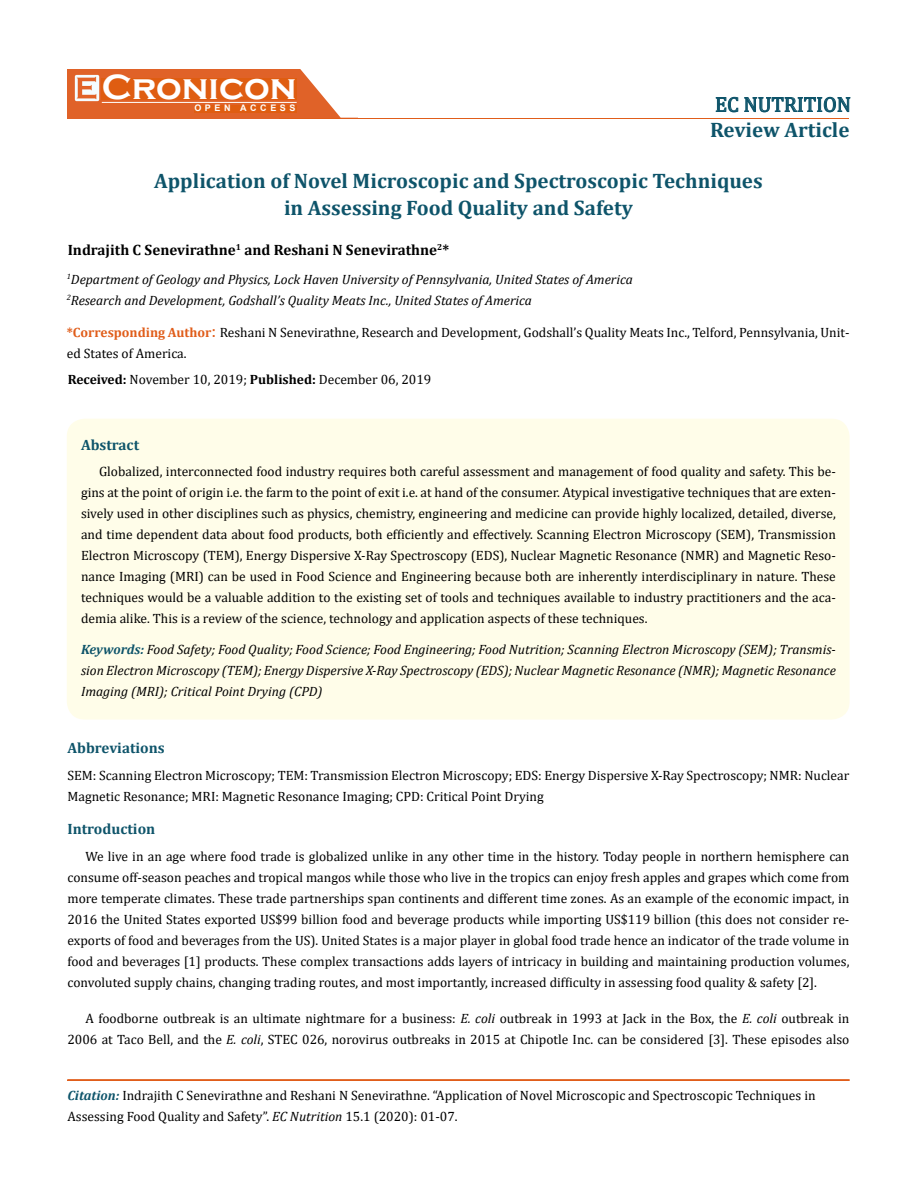
<style>
.page{position:relative;width:917px;height:1190px;background:#fff}
.page>*{position:absolute;margin:0;border:0;box-sizing:border-box;transform-origin:0 0}
.t1{font:700 36px "Copperplate Gothic";color:#fff}
.t2{font:700 21px/27px "Cambria";color:#0e546a;text-align:center}
.t3{font:21px "Cambria";color:#0e546a}
.t4{font:700 15px "Cambria";color:#000}
.t5{font:700 15px "Cambria";color:#0e546a}
.t6{font:13.5px/21px "Cambria";color:#000}
.t7{font:italic 13.5px/21px "Cambria";color:#000}
.t8{font:700 9px "Arial";letter-spacing:.4em;color:#fff}
.s1{font-weight:700;color:#e05d1a}
.s2{font-size:18px;color:#e05d1a}
.s3{font-weight:700}
.s4{font-weight:700;color:#0e546a}
.s5{font-style:italic}
.s6{font-weight:700;font-style:italic;color:#0e546a}
</style>
<div class="page">
<div style="left:67px;top:70px;width:290px;height:49px;background:#e06228"></div>
<svg style="left:300px;top:69px;width:58px;height:49px"></svg>
<img style="left:75px;top:75px;width:24px;height:26px">
<div style="left:102px;top:79px;width:195px;height:21px;background:#df5d11"></div>
<div style="left:194px;top:105px;width:103px;height:7px;background:#df5d11"></div>
<svg style="left:715px;top:97px;width:23px;height:15px"></svg>
<svg style="left:744px;top:97px;width:106px;height:15px"></svg>
<hr style="left:102px;top:102px;width:194px;height:1px;background:#fff">
<hr style="left:279px;top:118px;width:569px;height:1px;background:#e05d1a">
<hr style="left:67px;top:1080px;width:782px;height:1px;background:#e05d1a">
<div style="left:67px;top:1079px;width:782px;height:1px;border:1px solid #e05d1a"></div>
<div style="left:67px;top:418px;width:782px;height:301px;background:#fffde9;border-radius:18px"></div>
<h1 class="t1" style="left:102px;top:68px;width:196px">Cronicon</h1>
<p class="t8" style="left:194px;top:102px;width:103px">OPEN ACCESS</p>
<h2 class="t3" style="left:715px;top:92px;width:137px">EC NUTRITION</h2>
<h2 class="t2" style="left:710px;top:116px;width:141px">Review Article</h2>
<h2 class="t2" style="left:154px;top:166px;width:610px">Application of Novel Microscopic and Spectroscopic Techniques in Assessing Food Quality and Safety</h2>
<p class="t4" style="left:68px;top:239px;width:383px">Indrajith C Senevirathne<sup>1</sup> and Reshani N Senevirathne<sup>2</sup>*</p>
<p class="t7" style="left:67px;top:268px;width:567px"><sup>1</sup>Department of Geology and Physics, Lock Haven University of Pennsylvania, United States of America<br><sup>2</sup>Research and Development, Godshall’s Quality Meats Inc., United States of America</p>
<p class="t6" style="left:67px;top:321px;width:784px"><span class="s1">*Corresponding Author</span><span class="s2">:</span> Reshani N Senevirathne, Research and Development, Godshall’s Quality Meats Inc., Telford, Pennsylvania, Unit&shy;ed States of America.</p>
<p class="t6" style="left:68px;top:368px;width:365px"><span class="s3">Received:</span> November 10, 2019; <span class="s3">Published:</span> December 06, 2019</p>
<p class="t5" style="left:81px;top:434px;width:60px">Abstract</p>
<p class="t6" style="left:81px;top:460px;width:756px;text-align:justify;text-indent:18px">Globalized, interconnected food industry requires both careful assessment and management of food quality and safety. This be&shy;gins at the point of origin i.e. the farm to the point of exit i.e. at hand of the consumer. Atypical investigative techniques that are exten&shy;sively used in other disciplines such as physics, chemistry, engineering and medicine can provide highly localized, detailed, diverse, and time dependent data about food products, both efficiently and effectively. Scanning Electron Microscopy (SEM), Transmission Electron Microscopy (TEM), Energy Dispersive X-Ray Spectroscopy (EDS), Nuclear Magnetic Resonance (NMR) and Magnetic Reso&shy;nance Imaging (MRI) can be used in Food Science and Engineering because both are inherently interdisciplinary in nature. These techniques would be a valuable addition to the existing set of tools and techniques available to industry practitioners and the aca&shy;demia alike. This is a review of the science, technology and application aspects of these techniques.</p>
<p class="t7" style="left:81px;top:639px;width:756px;text-align:justify"><span class="s4">Keywords:</span> Food Safety; Food Quality; Food Science; Food Engineering; Food Nutrition; Scanning Electron Microscopy (SEM); Transmis&shy;sion Electron Microscopy (TEM); Energy Dispersive X-Ray Spectroscopy (EDS); Nuclear Magnetic Resonance (NMR); Magnetic Resonance Imaging (MRI); Critical Point Drying (CPD)</p>
<p class="t5" style="left:67px;top:737px;width:99px">Abbreviations</p>
<p class="t6" style="left:67px;top:764px;width:783px">SEM: Scanning Electron Microscopy; TEM: Transmission Electron Microscopy; EDS: Energy Dispersive X-Ray Spectroscopy; NMR: Nuclear<br>Magnetic Resonance; MRI: Magnetic Resonance Imaging; CPD: Critical Point Drying</p>
<p class="t5" style="left:67px;top:818px;width:89px">Introduction</p>
<p class="t6" style="left:67px;top:845px;width:783px;text-align:justify;text-indent:18px">We live in an age where food trade is globalized unlike in any other time in the history. Today people in northern hemisphere can consume off-season peaches and tropical mangos while those who live in the tropics can enjoy fresh apples and grapes which come from more temperate climates. These trade partnerships span continents and different time zones. As an example of the economic impact, in 2016 the United States exported US$99 billion food and beverage products while importing US$119 billion (this does not consider re&shy;exports of food and beverages from the US). United States is a major player in global food trade hence an indicator of the trade volume in food and beverages [1] products. These complex transactions adds layers of intricacy in building and maintaining production volumes, convoluted supply chains, changing trading routes, and most importantly, increased difficulty in assessing food quality &amp; safety [2].</p>
<p class="t6" style="left:67px;top:1007px;width:783px;text-align:right">A foodborne outbreak is an ultimate nightmare for a business: <span class="s5">E. coli</span> outbreak in 1993 at Jack in the Box, the <span class="s5">E. coli</span> outbreak in<br>2006 at Taco Bell, and the <span class="s5">E. coli</span>, STEC 026, norovirus outbreaks in 2015 at Chipotle Inc. can be considered [3]. These episodes also</p>
<p class="t6" style="left:67px;top:1084px;width:749px"><span class="s6">Citation:</span> Indrajith C Senevirathne and Reshani N Senevirathne. “Application of Novel Microscopic and Spectroscopic Techniques in<br>Assessing Food Quality and Safety”. <span class="s5">EC Nutrition</span> 15.1 (2020): 01-07.</p>
</div>
